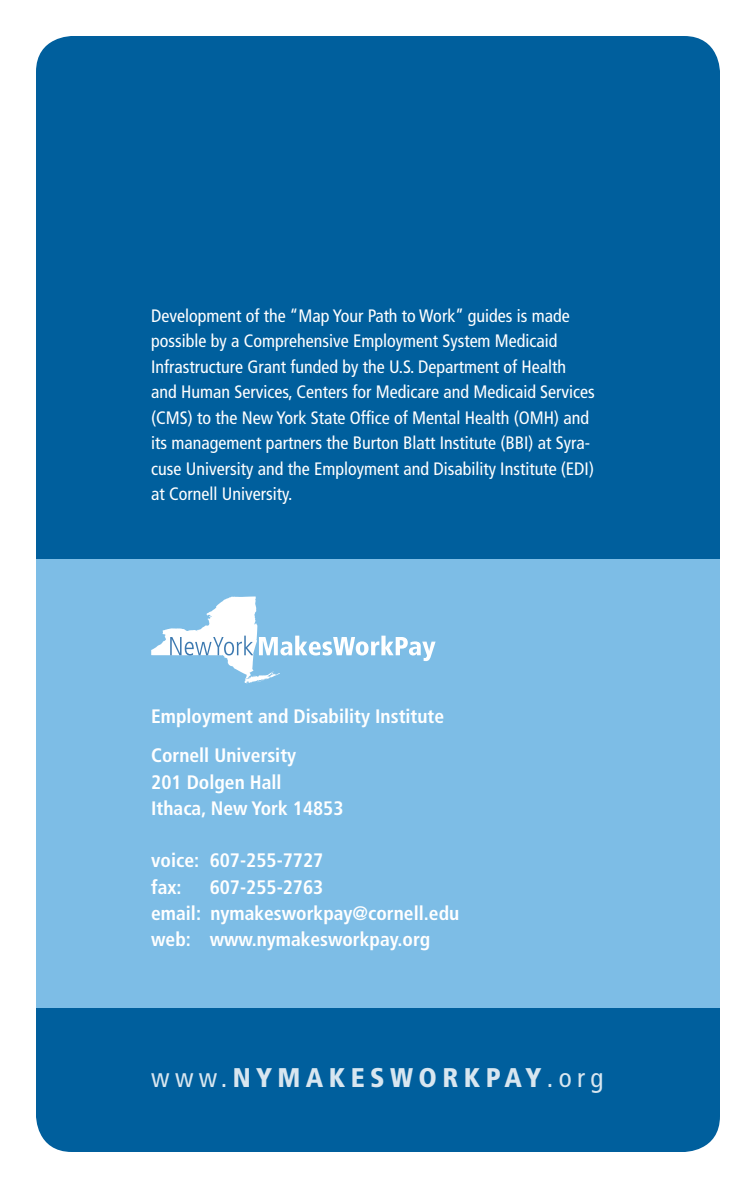
<style>
.page{position:relative;width:756px;height:1188px;background:#fff}
.page>*{position:absolute;margin:0;border:0;box-sizing:border-box;transform-origin:0 0}
.t1{font:900 condensed 27px "Frutiger";letter-spacing:.2em;color:#fff}
.back_cover_contact_t{font:700 condensed 19.5px "Frutiger";color:#fff}
.t2{font:condensed 18px/25.5px "Frutiger";color:#fff}
.s1{font-weight:400}
</style>
<div class="page">
<div style="left:36px;top:36px;width:684px;height:1116px;background:#005f9d;border-radius:36px"></div>
<div style="left:36px;top:560px;width:684px;height:448px;background:#7dbde6"></div>
<svg style="left:151px;top:596px;width:285px;height:87px"></svg>
<p class="t2" style="left:151px;top:303px;width:445px">Development of the “Map Your Path to Work” guides is made possible by a Comprehensive Employment System Medicaid Infrastructure Grant funded by the U.S. Department of Health and Human Services, Centers for Medicare and Medicaid Services (CMS) to the New York State Office of Mental Health (OMH) and its management partners the Burton Blatt Institute (BBI) at Syra&shy;cuse University and the Employment and Disability Institute (EDI) at Cornell University.</p>
<p class="back_cover_contact_t" style="left:151px;top:704px;width:295px">Employment and Disability Institute</p>
<p class="back_cover_contact_t" style="left:151px;top:744px;width:147px">Cornell University</p>
<p class="back_cover_contact_t" style="left:151px;top:770px;width:132px">201 Dolgen Hall</p>
<p class="back_cover_contact_t" style="left:151px;top:797px;width:194px">Ithaca, New York 14853</p>
<p class="back_cover_contact_t" style="left:151px;top:849px;width:174px">voice: 607-255-7727</p>
<p class="back_cover_contact_t" style="left:151px;top:875px;width:32px">fax:</p>
<p class="back_cover_contact_t" style="left:210px;top:875px;width:115px">607-255-2763</p>
<p class="back_cover_contact_t" style="left:151px;top:902px;width:310px">email: nymakesworkpay@cornell.edu</p>
<p class="back_cover_contact_t" style="left:151px;top:928px;width:280px">web: www.nymakesworkpay.org</p>
<h1 class="t1" style="left:151px;top:1061px;width:454px"><span class="s1">www.</span>NYMAKESWORKPAY<span class="s1">.org</span></h1>
</div>
